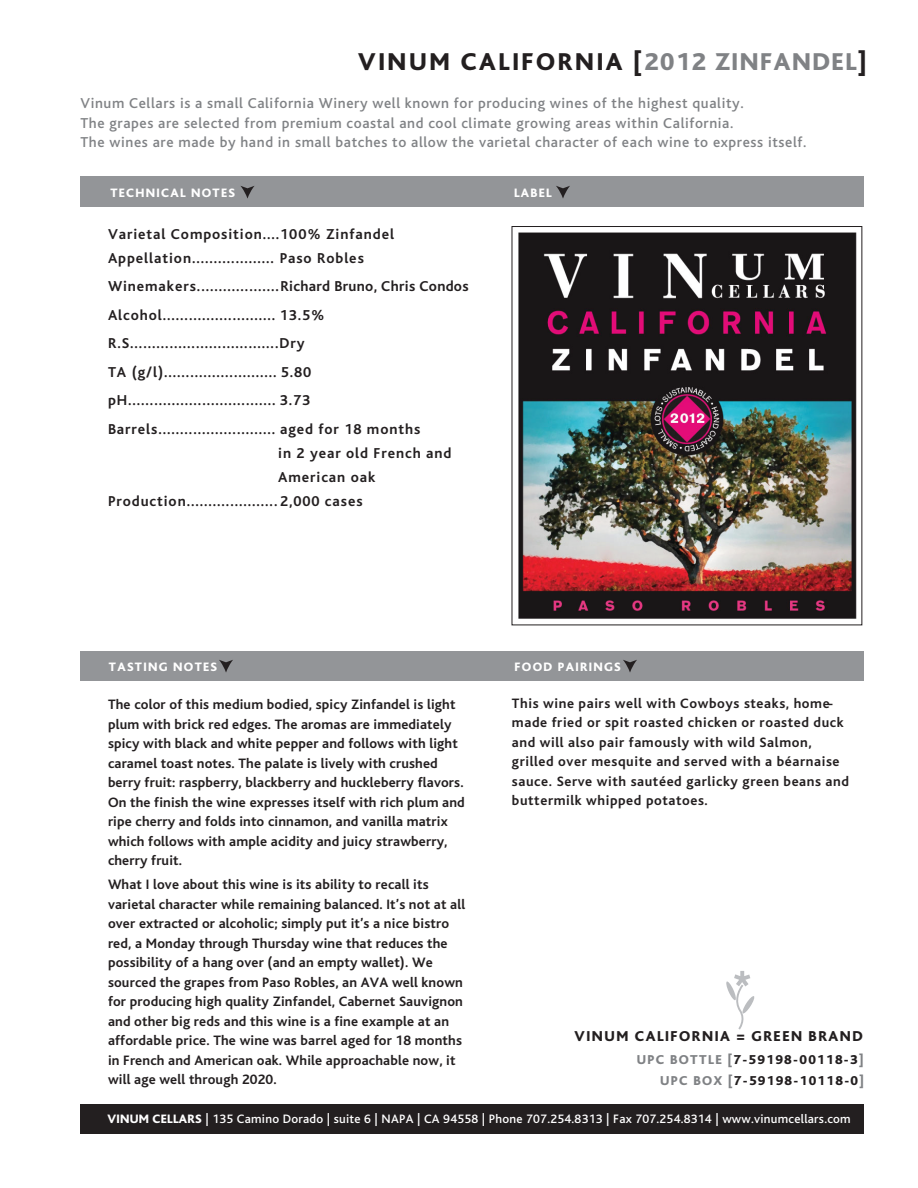
<style>
.page{position:relative;width:918px;height:1188px;background:#fff}
.page>*{position:absolute;margin:0;border:0;box-sizing:border-box;transform-origin:0 0}
.t1{font:800 25.5px "Bliss";letter-spacing:.1em;color:#231f20}
.t2{font:700 15px/28.5px "Bliss";letter-spacing:.06em;color:#231f20}
.t3{font:500 15px/19.5px "Bliss";letter-spacing:.04em;color:#808285}
.t4{font:800 15px "Bliss";letter-spacing:.1em;color:#231f20}
.t5{font:700 14.25px/19.5px "Bliss";letter-spacing:.01em;color:#231f20}
.t6{font:700 14.25px/19.5px "Bliss";letter-spacing:.04em;color:#231f20}
.t7{font:800 13.5px/21px "Bliss";letter-spacing:.1em;color:#231f20;text-align:right}
.t8{font:500 12.75px "Bliss";letter-spacing:.02em;color:#fff}
.t9{font:800 12.75px "Bliss";letter-spacing:.1em;color:#fff}
.s1{color:#808285}
.s2{font-weight:800}
</style>
<div class="page">
<div style="left:80px;top:177px;width:784px;height:30px;background:#939598"></div>
<div style="left:80px;top:651px;width:784px;height:30px;background:#939598"></div>
<div style="left:80px;top:1104px;width:784px;height:30px;background:#231f20"></div>
<svg style="left:240px;top:186px;width:15px;height:13px"></svg>
<svg style="left:556px;top:186px;width:14px;height:12px"></svg>
<svg style="left:219px;top:660px;width:14px;height:12px"></svg>
<svg style="left:623px;top:660px;width:14px;height:12px"></svg>
<svg style="left:726px;top:971px;width:29px;height:59px"></svg>
<img style="left:518px;top:232px;width:339px;height:387px">
<h1 class="t1" style="left:358px;top:53px;width:510px">VINUM CALIFORNIA [<span class="s1">2012 ZINFANDEL</span>]</h1>
<p class="t3" style="left:80px;top:95px;width:727px">Vinum Cellars is a small California Winery well known for producing wines of the highest quality.<br>The grapes are selected from premium coastal and cool climate growing areas within California.<br>The wines are made by hand in small batches to allow the varietal character of each wine to express itself.</p>
<p class="t9" style="left:110px;top:188px;width:126px">TECHNICAL NOTES</p>
<p class="t9" style="left:514px;top:188px;width:39px">LABEL</p>
<p class="t2" style="left:108px;top:223px;width:288px;line-height:24px">Varietal Composition....100% Zinfandel<br>Appellation................... Paso Robles</p>
<p class="t2" style="left:108px;top:273px;width:362px">Winemakers................... Richard Bruno, Chris Condos Alcohol.......................... 13.5% R.S..................................Dry<br>TA (g/l).......................... 5.80 pH.................................. 3.73<br>Barrels........................... aged for 18 months</p>
<p class="t2" style="left:278px;top:440px;width:175px">in 2 year old French and</p>
<p class="t2" style="left:278px;top:464px;width:99px">American oak</p>
<p class="t2" style="left:108px;top:488px;width:256px">Production..................... 2,000 cases</p>
<p class="t9" style="left:109px;top:662px;width:110px">TASTING NOTES</p>
<p class="t9" style="left:515px;top:662px;width:108px">FOOD PAIRINGS</p>
<p class="t5" style="left:108px;top:696px;width:358px">The color of this medium bodied, spicy Zinfandel is light plum with brick red edges. The aromas are immediately spicy with black and white pepper and follows with light caramel toast notes. The palate is lively with crushed berry fruit: raspberry, blackberry and huckleberry flavors.<br>On the finish the wine expresses itself with rich plum and ripe cherry and folds into cinnamon, and vanilla matrix which follows with ample acidity and juicy strawberry, cherry fruit.</p>
<p class="t5" style="left:108px;top:876px;width:359px">What I love about this wine is its ability to recall its varietal character while remaining balanced. It’s not at all over extracted or alcoholic; simply put it’s a nice bistro red, a Monday through Thursday wine that reduces the possibility of a hang over (and an empty wallet). We sourced the grapes from Paso Robles, an AVA well known for producing high quality Zinfandel, Cabernet Sauvignon and other big reds and this wine is a fine example at an affordable price. The wine was barrel aged for 18 months in French and American oak. While approachable now, it will age well through 2020.</p>
<p class="t6" style="left:512px;top:695px;width:339px">This wine pairs well with Cowboys steaks, home&shy;made fried or spit roasted chicken or roasted duck and will also pair famously with wild Salmon, grilled over mesquite and served with a béarnaise sauce. Serve with sautéed garlicky green beans and buttermilk whipped potatoes.</p>
<p class="t4" style="left:575px;top:1031px;width:290px">VINUM CALIFORNIA = GREEN BRAND</p>
<p class="t7" style="left:637px;top:1050px;width:229px"><span class="s1">UPC BOTTLE [</span>7-59198-00118-3<span class="s1">]<br>UPC BOX [</span>7-59198-10118-0<span class="s1">]</span></p>
<p class="t8" style="left:107px;top:1114px;width:745px"><span class="s2">VINUM CELLARS</span> | 135 Camino Dorado | suite 6 | NAPA | CA 94558 | Phone 707.254.8313 | Fax 707.254.8314 | www.vinumcellars.com</p>
</div>
